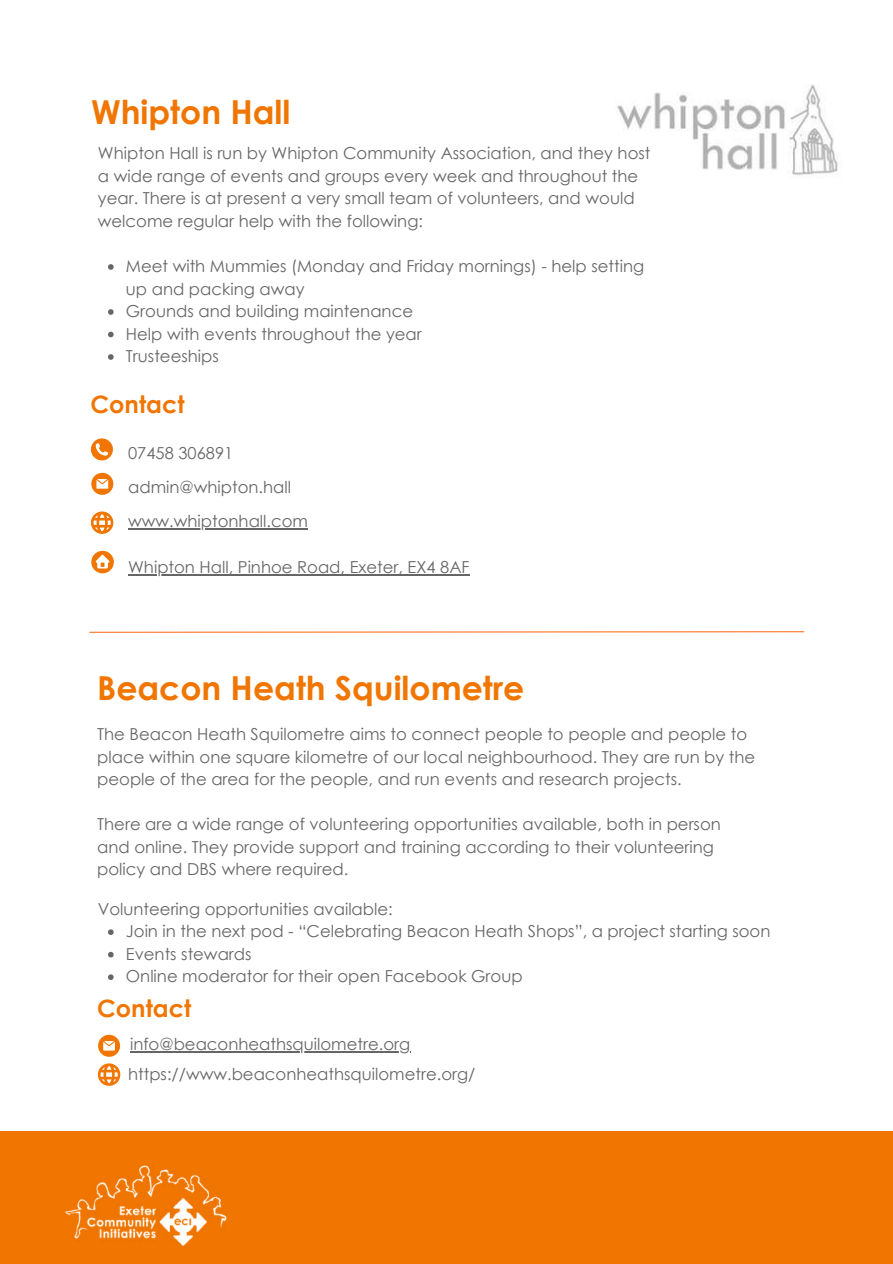
<style>
.page{position:relative;width:893px;height:1264px;background:#fff}
.page>*{position:absolute;margin:0;border:0;box-sizing:border-box;transform-origin:0 0}
.t1{font:700 33px "Century Gothic";color:#f07601}
.t2{font:700 24px "Century Gothic";color:#f07601}
.t3{font:16.5px/22.5px "Century Gothic";color:#666}
</style>
<div class="page">
<div style="left:0;top:1131px;width:892px;height:132px;background:#f07601"></div>
<img style="left:65px;top:1165px;width:162px;height:81px">
<svg style="left:89px;top:631px;width:716px;height:2px"></svg>
<svg style="left:98px;top:1034px;width:22px;height:22px"></svg>
<svg style="left:98px;top:1063px;width:22px;height:22px"></svg>
<svg style="left:91px;top:438px;width:22px;height:22px"></svg>
<svg style="left:91px;top:473px;width:22px;height:22px"></svg>
<svg style="left:91px;top:511px;width:22px;height:23px"></svg>
<svg style="left:91px;top:551px;width:23px;height:22px"></svg>
<img style="left:617px;top:85px;width:221px;height:90px">
<svg style="left:108px;top:264px;width:6px;height:6px"></svg>
<svg style="left:108px;top:309px;width:6px;height:6px"></svg>
<svg style="left:108px;top:332px;width:6px;height:5px"></svg>
<svg style="left:108px;top:354px;width:6px;height:6px"></svg>
<hr style="left:128px;top:528px;width:180px;height:1px;background:#666">
<svg style="left:108px;top:929px;width:6px;height:6px"></svg>
<svg style="left:108px;top:951px;width:6px;height:6px"></svg>
<svg style="left:108px;top:974px;width:6px;height:6px"></svg>
<hr style="left:130px;top:1051px;width:280px;height:1px;background:#666">
<hr style="left:128px;top:574px;width:110px;height:1px;background:#666">
<hr style="left:238px;top:574px;width:231px;height:1px;background:#666">
<h1 class="t1" style="left:91px;top:91px;width:201px">Whipton Hall</h1>
<p class="t3" style="left:98px;top:142px;width:554px">Whipton Hall is run by Whipton Community Association, and they host a wide range of events and groups every week and throughout the year. There is at present a very small team of volunteers, and would welcome regular help with the following:</p>
<p class="t3" style="left:126px;top:254px;width:519px">Meet with Mummies (Monday and Friday mornings) - help setting up and packing away<br>Grounds and building maintenance<br>Help with events throughout the year<br>Trusteeships</p>
<h2 class="t2" style="left:90px;top:388px;width:96px">Contact</h2>
<p class="t3" style="left:128px;top:441px;width:107px">07458 306891</p>
<p class="t3" style="left:128px;top:475px;width:164px">admin@whipton.hall</p>
<p class="t3" style="left:128px;top:509px;width:181px">www.whiptonhall.com</p>
<p class="t3" style="left:128px;top:555px;width:343px">Whipton Hall, Pinhoe Road, Exeter, EX4 8AF</p>
<h1 class="t1" style="left:97px;top:666px;width:428px">Beacon Heath Squilometre</h1>
<p class="t3" style="left:97px;top:722px;width:659px">The Beacon Heath Squilometre aims to connect people to people and people to place within one square kilometre of our local neighbourhood. They are run by the people of the area for the people, and run events and research projects.</p>
<p class="t3" style="left:97px;top:812px;width:625px">There are a wide range of volunteering opportunities available, both in person and online. They provide support and training according to their volunteering policy and DBS where required.</p>
<p class="t3" style="left:126px;top:897px;width:646px;text-indent:-28px">Volunteering opportunities available:<br>Join in the next pod - “Celebrating Beacon Heath Shops”, a project starting soon Events stewards<br>Online moderator for their open Facebook Group</p>
<h2 class="t2" style="left:97px;top:993px;width:96px">Contact</h2>
<p class="t3" style="left:130px;top:1032px;width:281px">info@beaconheathsquilometre.org</p>
<p class="t3" style="left:128px;top:1062px;width:349px">https://www.beaconheathsquilometre.org/</p>
</div>
